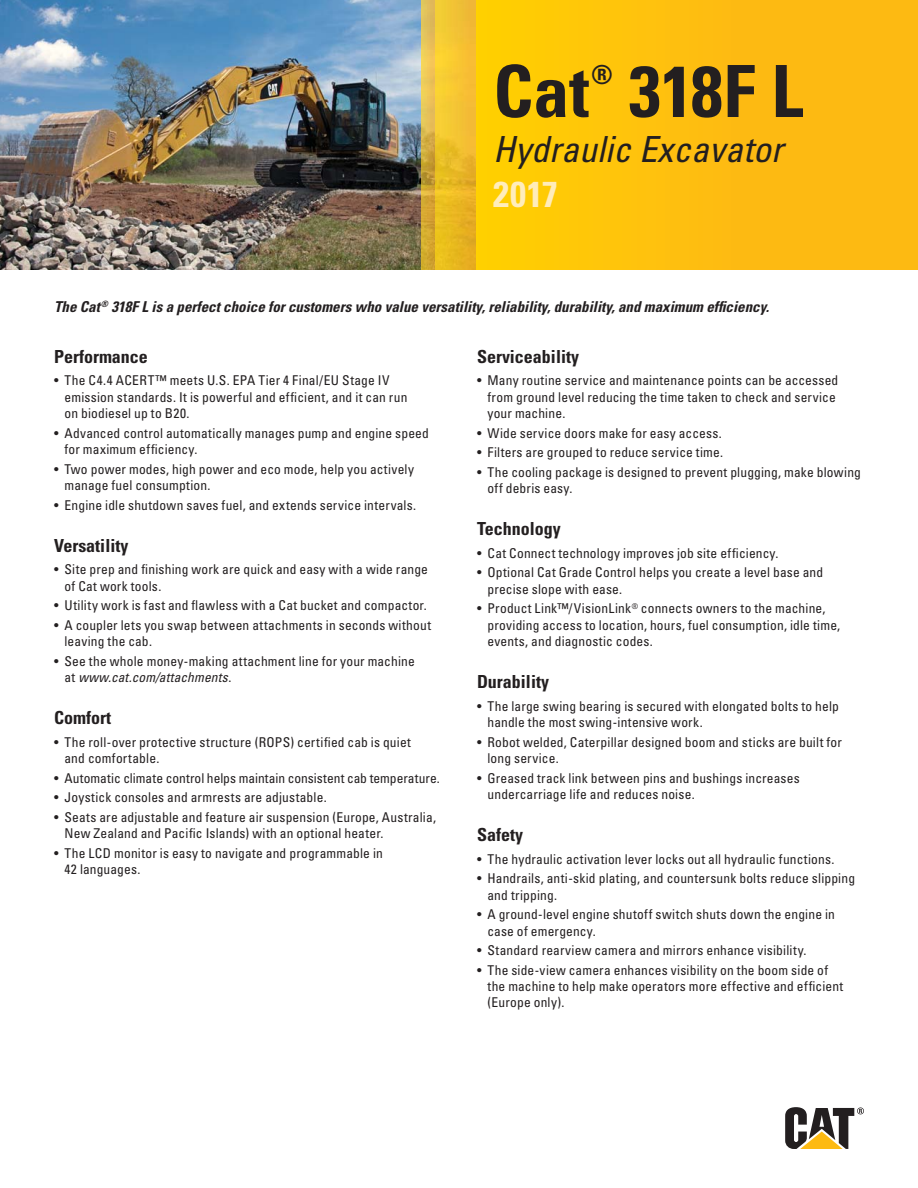
<style>
.page{position:relative;width:918px;height:1188px;background:#fff}
.page>*{position:absolute;margin:0;border:0;box-sizing:border-box;transform-origin:0 0}
.t1{font:700 condensed 72px "Univers LT Std";color:#231f20}
.t2{font:italic condensed 36px/45px "Univers LT Std";color:#231f20}
.t3{font:700 condensed 26.25px "Univers LT Std";color:#231f20}
.t4{font:700 condensed 18px "Univers LT Std";color:#231f20}
.t5{font:italic 700 condensed 15px "Univers LT Std";color:#231f20}
.t6{font:condensed 13.5px/16.5px "Univers LT Std";letter-spacing:.015em;color:#231f20}
.s1{font-weight:700;font-style:normal;color:#ffedbc}
.s2{font-weight:700;font-style:normal;color:#ffecbb}
.s3{font-style:italic}
</style>
<div class="page">
<img style="left:0;top:0;width:435px;height:270px">
<svg style="left:475px;top:0;width:443px;height:270px;background:#fdc00d"></svg>
<svg style="left:435px;top:0;width:40px;height:270px;background:#efbf2b"></svg>
<div style="left:494px;top:182px;width:62px;height:25px;background:#ffcc03"></div>
<svg style="left:785px;top:1107px;width:79px;height:42px"></svg>
<p class="t1" style="left:493px;top:57px;width:98px">Cat</p>
<p class="t3" style="left:591px;top:62px;width:23px">®</p>
<p class="t1" style="left:629px;top:57px;width:176px">318F L</p>
<p class="t2" style="left:493px;top:129px;width:291px">Hydraulic Excavator<br><span class="s1">20</span><span class="s2">17</span></p>
<h5 class="t5" style="left:54px;top:300px;width:717px">The Cat<sup>®</sup> 318F L is a perfect choice for customers who value versatility, reliability, durability, and maximum efficiency.</h5>
<p class="t4" style="left:54px;top:348px;width:95px">Performance</p>
<p class="t6" style="left:65px;top:373px;width:344px;text-indent:-11px">• The C 4 .4 ACER T ™ meets U.S. EPA T ier 4 F inal/ EU Stage IV emission standards. It is power ful and ef ficient , and it can run on biodiesel up to B20.</p>
<p class="t6" style="left:65px;top:425px;width:366px;text-indent:-11px">• Advanced control automatically manages pump and engine speed for maximum ef ficiency.</p>
<p class="t6" style="left:65px;top:461px;width:351px;text-indent:-11px">• Two power modes, high power and eco mode, help you actively manage fuel consumption.</p>
<p class="t6" style="left:54px;top:497px;width:364px">• Engine idle shutdown saves fuel, and ex tends ser vice inter vals.</p>
<h4 class="t4" style="left:54px;top:537px;width:76px">Versatility</h4>
<p class="t6" style="left:65px;top:562px;width:365px;text-indent:-11px">• Site prep and finishing work are quick and easy with a wide range of Cat work tools.</p>
<p class="t6" style="left:54px;top:598px;width:374px">• U tilit y work is fast and flawless with a Cat bucket and compactor.</p>
<p class="t6" style="left:65px;top:617px;width:368px;text-indent:-11px">• A coupler lets you swap bet ween at tachments in seconds without leaving the cab.</p>
<p class="t6" style="left:65px;top:653px;width:352px;text-indent:-11px">• See the whole money-making at tachment line for your machine at <span class="s3">www.cat.com/attachments</span> .</p>
<h4 class="t4" style="left:54px;top:709px;width:59px">Comfort</h4>
<p class="t6" style="left:65px;top:734px;width:348px;text-indent:-11px">• The roll-over protective structure (ROPS) cer tified cab is quiet and comfor table.</p>
<p class="t6" style="left:54px;top:770px;width:387px">• Automatic climate control helps maintain consistent cab temperature.</p>
<p class="t6" style="left:54px;top:790px;width:274px">• Joystick consoles and armrests are adjustable.</p>
<p class="t6" style="left:65px;top:809px;width:373px;text-indent:-11px">• Seats are adjus table and feature air suspension (Europe, Aus tralia,<br>New Zealand and Pacific Islands) with an optional heater.</p>
<p class="t6" style="left:65px;top:845px;width:320px;text-indent:-11px">• The LCD monitor is easy to navigate and programmable in<br>42 languages.</p>
<h4 class="t4" style="left:477px;top:348px;width:104px">Serviceability</h4>
<p class="t6" style="left:488px;top:373px;width:352px;text-indent:-11px">• Many routine ser vice and maintenance points can be accessed from ground level reducing the time taken to check and ser vice your machine.</p>
<p class="t6" style="left:477px;top:425px;width:246px">• W ide ser vice doors make for easy access.</p>
<p class="t6" style="left:477px;top:445px;width:248px">• Filters are grouped to reduce ser vice time.</p>
<p class="t6" style="left:488px;top:464px;width:375px;text-indent:-11px">• The cooling package is designed to prevent plugging, make blowing of f debris easy.</p>
<h4 class="t4" style="left:477px;top:520px;width:85px">Technology</h4>
<p class="t6" style="left:477px;top:545px;width:303px">• Cat Connect technology improves job site ef ficiency.</p>
<p class="t6" style="left:488px;top:565px;width:337px;text-indent:-11px">• Optional Cat Grade Control helps you create a level base and precise slope with ease.</p>
<p class="t6" style="left:488px;top:601px;width:354px;text-indent:-10px">• Product L ink™/ VisionLink<sup>®</sup> connects owners to the machine, providing access to location, hours, fuel consumption, idle time, events, and diagnostic codes.</p>
<h4 class="t4" style="left:477px;top:673px;width:73px">Durability</h4>
<p class="t6" style="left:488px;top:698px;width:353px;text-indent:-11px">• The large swing bearing is secured with elongated bolts to help handle the most swing-intensive work.</p>
<p class="t6" style="left:488px;top:734px;width:356px;text-indent:-11px">• Robot welded, Caterpillar designed boom and s ticks are built for long ser vice.</p>
<p class="t6" style="left:488px;top:770px;width:314px;text-indent:-11px">• Greased track link bet ween pins and bushings increases undercarriage life and reduces noise.</p>
<h4 class="t4" style="left:477px;top:826px;width:48px">Safety</h4>
<p class="t6" style="left:477px;top:851px;width:359px">• The hydraulic activation lever locks out all hydraulic functions.</p>
<p class="t6" style="left:488px;top:871px;width:369px;text-indent:-11px">• Handrails, anti-skid plating, and countersunk bolts reduce slipping and tripping.</p>
<p class="t6" style="left:488px;top:907px;width:349px;text-indent:-11px">• A ground-level engine shutof f switch shuts down the engine in case of emergency.</p>
<p class="t6" style="left:477px;top:943px;width:331px">• S tandard rear view camera and mirrors enhance visibilit y.</p>
<p class="t6" style="left:488px;top:962px;width:357px;text-indent:-11px">• The side-view camera enhances visibilit y on the boom side of the machine to help make operators more ef fective and ef ficient (Europe only).</p>
</div>
